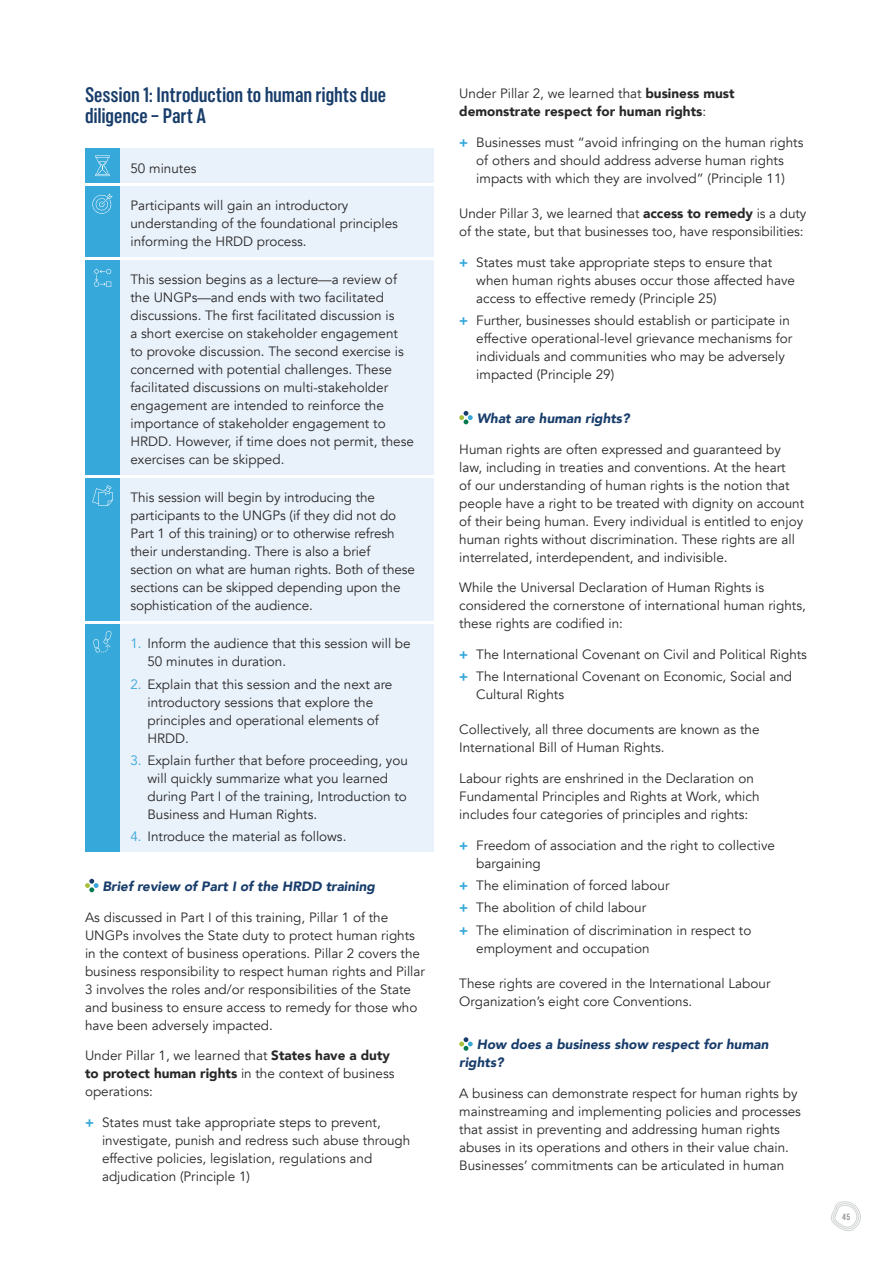
<style>
.page{position:relative;width:893px;height:1263px;background:#fff}
.page>*{position:absolute;margin:0;border:0;box-sizing:border-box;transform-origin:0 0}
.t1{font:700 21px/21px "Marsden Cm Semi";letter-spacing:-.005em;color:#183d6b}
.t2{font:13.5px/18px "Avenir";color:#292829}
.t3{font:italic 900 13.5px/18px "Avenir";color:#183d6b}
.t4{font:900 13.5px/18px "Avenir";color:#292829}
.t5{font:700 9px "Marsden Cm Semi";color:#939598}
.s1{color:#37a8da}
.s2{font-weight:900}
.s3{font-weight:900;color:#37a8da}
.s4{font-weight:400}
</style>
<div class="page">
<div style="left:120px;top:148px;width:314px;height:35px;background:#e9f1fa"></div>
<div style="left:85px;top:148px;width:35px;height:35px;background:#37a8da"></div>
<svg style="left:95px;top:155px;width:15px;height:21px"></svg>
<div style="left:120px;top:186px;width:314px;height:71px;background:#e9f1fa"></div>
<div style="left:85px;top:186px;width:35px;height:71px;background:#37a8da"></div>
<svg style="left:92px;top:194px;width:21px;height:20px"></svg>
<div style="left:85px;top:260px;width:35px;height:215px;background:#37a8da"></div>
<svg style="left:94px;top:269px;width:17px;height:18px"></svg>
<div style="left:120px;top:260px;width:314px;height:215px;background:#e9f1fa"></div>
<div style="left:120px;top:478px;width:314px;height:143px;background:#e9f1fa"></div>
<div style="left:85px;top:478px;width:35px;height:143px;background:#37a8da"></div>
<svg style="left:92px;top:485px;width:21px;height:21px"></svg>
<div style="left:120px;top:624px;width:314px;height:228px;background:#e9f1fa"></div>
<div style="left:85px;top:624px;width:35px;height:228px;background:#37a8da"></div>
<svg style="left:93px;top:631px;width:18px;height:22px"></svg>
<svg style="left:85px;top:879px;width:14px;height:13px"></svg>
<svg style="left:459px;top:411px;width:14px;height:13px"></svg>
<svg style="left:459px;top:1037px;width:14px;height:14px"></svg>
<svg style="left:831px;top:1201px;width:30px;height:31px"></svg>
<h1 class="t1" style="left:85px;top:85px;width:302px">Session 1: Introduction to human rights due diligence – Part A</h1>
<p class="t2" style="left:130px;top:159px;width:68px">50 minutes</p>
<p class="t2" style="left:130px;top:197px;width:269px">Participants will gain an introductory understanding of the foundational principles informing the HRDD process.</p>
<p class="t2" style="left:130px;top:271px;width:285px">This session begins as a lecture—a review of the UNGPs—and ends with two facilitated discussions. The first facilitated discussion is<br>a short exercise on stakeholder engagement<br>to provoke discussion. The second exercise is concerned with potential challenges. These facilitated discussions on multi-stakeholder engagement are intended to reinforce the importance of stakeholder engagement to HRDD. However, if time does not permit, these exercises can be skipped.</p>
<p class="t2" style="left:130px;top:489px;width:286px">This session will begin by introducing the participants to the UNGPs (if they did not do Part 1 of this training) or to otherwise refresh their understanding. There is also a brief section on what are human rights. Both of these sections can be skipped depending upon the sophistication of the audience.</p>
<p class="t2" style="left:147px;top:635px;width:265px;text-indent:-17px"><span class="s1">1.</span> Inform the audience that this session will be<br>50 minutes in duration.</p>
<p class="t2" style="left:147px;top:675px;width:246px;text-indent:-17px"><span class="s1">2.</span> Explain that this session and the next are introductory sessions that explore the principles and operational elements of<br>HRDD.</p>
<p class="t2" style="left:147px;top:751px;width:262px;text-indent:-17px"><span class="s1">3.</span> Explain further that before proceeding, you will quickly summarize what you learned during Part I of the training, Introduction to Business and Human Rights.</p>
<p class="t2" style="left:130px;top:828px;width:218px"><span class="s1">4.</span> Introduce the material as follows.</p>
<p class="t3" style="left:103px;top:877px;width:274px">Brief review of Part I of the HRDD training</p>
<p class="t2" style="left:85px;top:908px;width:341px">As discussed in Part I of this training, Pillar 1 of the UNGPs involves the State duty to protect human rights in the context of business operations. Pillar 2 covers the business responsibility to respect human rights and Pillar 3 involves the roles and/or responsibilities of the State and business to ensure access to remedy for those who have been adversely impacted.</p>
<p class="t2" style="left:85px;top:1047px;width:311px">Under Pillar 1, we learned that <span class="s2">States have a duty to protect human rights</span> in the context of business operations:</p>
<p class="t2" style="left:102px;top:1113px;width:310px;text-indent:-17px"><span class="s3">+</span> States must take appropriate steps to prevent, investigate, punish and redress such abuse through effective policies, legislation, regulations and adjudication (Principle 1)</p>
<p class="t4" style="left:459px;top:84px;width:277px"><span class="s4">Under Pillar 2, we learned that</span> business must demonstrate respect for human rights<span class="s4">:</span></p>
<p class="t2" style="left:459px;top:134px;width:346px;text-align:center"><span class="s3">+</span> Businesses must “avoid infringing on the human rights of others and should address adverse human rights impacts with which they are involved” (Principle 11)</p>
<p class="t2" style="left:459px;top:205px;width:349px">Under Pillar 3, we learned that <span class="s2">access to remedy</span> is a duty of the state, but that businesses too, have responsibilities:</p>
<p class="t2" style="left:476px;top:254px;width:320px;text-indent:-17px"><span class="s3">+</span> States must take appropriate steps to ensure that when human rights abuses occur those affected have access to effective remedy (Principle 25)</p>
<p class="t2" style="left:476px;top:312px;width:318px;text-indent:-17px"><span class="s3">+</span> Further, businesses should establish or participate in effective operational-level grievance mechanisms for individuals and communities who may be adversely impacted (Principle 29)</p>
<p class="t3" style="left:477px;top:409px;width:154px">What are human rights?</p>
<p class="t2" style="left:459px;top:440px;width:346px">Human rights are often expressed and guaranteed by law, including in treaties and conventions. At the heart<br>of our understanding of human rights is the notion that people have a right to be treated with dignity on account of their being human. Every individual is entitled to enjoy human rights without discrimination. These rights are all interrelated, interdependent, and indivisible.</p>
<p class="t2" style="left:459px;top:579px;width:348px">While the Universal Declaration of Human Rights is considered the cornerstone of international human rights, these rights are codified in:</p>
<p class="t2" style="left:459px;top:644px;width:349px;line-height:22.2px"><span class="s3">+</span> The International Covenant on Civil and Political Rights <span class="s3">+</span> The International Covenant on Economic, Social and</p>
<p class="t2" style="left:476px;top:686px;width:89px">Cultural Rights</p>
<p class="t2" style="left:459px;top:721px;width:302px">Collectively, all three documents are known as the<br>International Bill of Human Rights.</p>
<p class="t2" style="left:459px;top:770px;width:302px">Labour rights are enshrined in the Declaration on<br>Fundamental Principles and Rights at Work, which includes four categories of principles and rights:</p>
<p class="t2" style="left:476px;top:836px;width:300px;text-indent:-17px"><span class="s3">+</span> Freedom of association and the right to collective bargaining</p>
<p class="t2" style="left:459px;top:875px;width:294px;line-height:22.2px"><span class="s3">+</span> The elimination of forced labour<br><span class="s3">+</span> The abolition of child labour<br><span class="s3">+</span> The elimination of discrimination in respect to</p>
<p class="t2" style="left:476px;top:939px;width:175px">employment and occupation</p>
<p class="t2" style="left:459px;top:974px;width:313px">These rights are covered in the International Labour<br>Organization’s eight core Conventions.</p>
<p class="t3" style="left:459px;top:1035px;width:311px;text-indent:17px">How does a business show respect for human rights?</p>
<p class="t2" style="left:459px;top:1084px;width:343px">A business can demonstrate respect for human rights by mainstreaming and implementing policies and processes that assist in preventing and addressing human rights abuses in its operations and others in their value chain.<br>Businesses’ commitments can be articulated in human</p>
<p class="t5" style="left:842px;top:1212px;width:9px">45</p>
</div>
